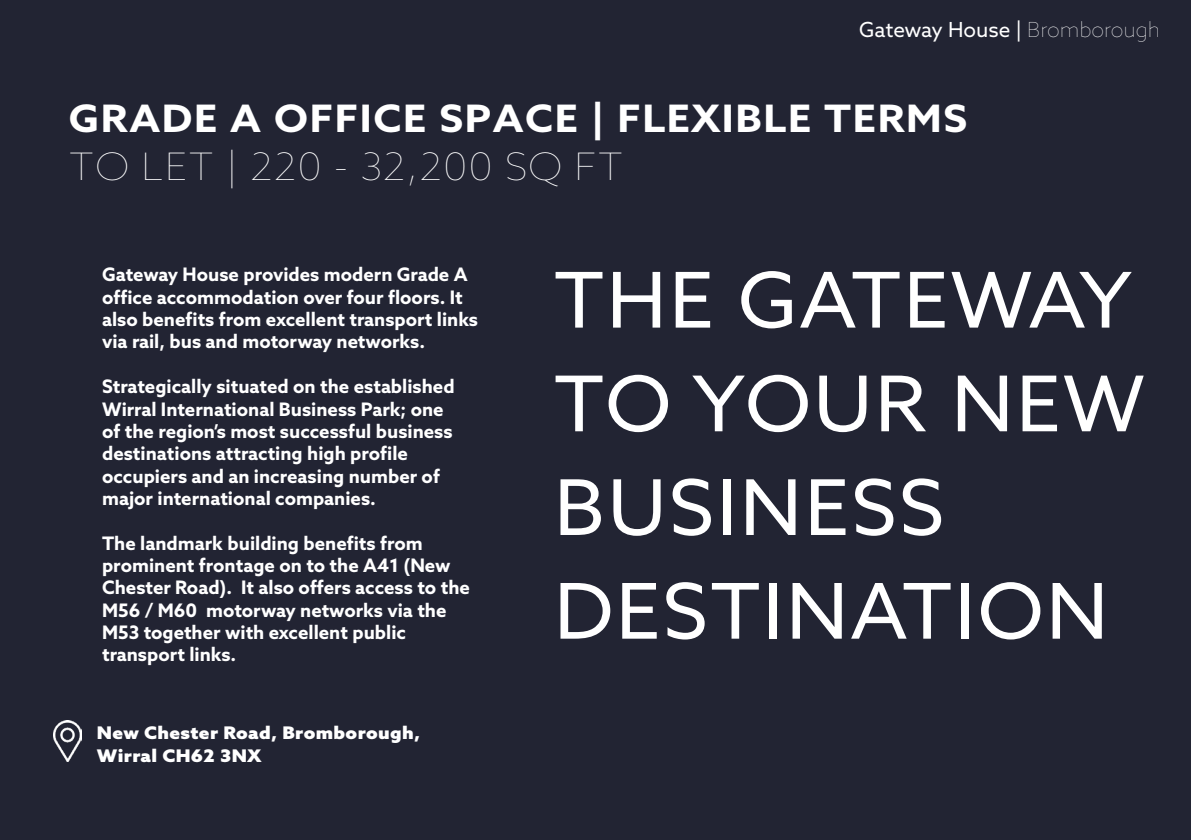
<style>
.page{position:relative;width:1191px;height:840px;background:#fff}
.page>*{position:absolute;margin:0;border:0;box-sizing:border-box;transform-origin:0 0}
.t1{font:76.8px/103.6px "Azo Sans";letter-spacing:.03em;color:#fff;scale:1.05 1}
.t2{font:700 37.8px "Azo Sans";letter-spacing:.04em;color:#fff;scale:1.09 1}
.t3{font:100 37.8px "Azo Sans";letter-spacing:.02em;color:#fff;scale:1.09 1}
.t4{font:20.8px "Azo Sans";color:#fff}
.t5{font:700 18.6px/22.4px "Azo Sans";color:#fff}
.t6{font:900 17.4px/23.4px "Azo Sans";letter-spacing:.02em;color:#fff;scale:1.09 1}
.s1{font-weight:100}
</style>
<div class="page">
<div style="left:0;top:0;width:1191px;height:839px;background:#222433"></div>
<img style="left:53px;top:720px;width:28px;height:40px">
<p class="t4" style="left:859px;top:16px;width:302px">Gateway House | <span class="s1">Bromborough</span></p>
<h2 class="t2" style="left:69px;top:94px;width:826px">GRADE A OFFICE SPACE | FLEXIBLE TERMS</h2>
<h2 class="t3" style="left:69px;top:141px;width:510px">TO LET | 220 - 32,200 SQ FT</h2>
<p class="t5" style="left:102px;top:263px;width:377px">Gateway House provides modern Grade A office accommodation over four floors. It also benefits from excellent transport links via rail, bus and motorway networks.</p>
<p class="t5" style="left:102px;top:375px;width:354px">Strategically situated on the established Wirral International Business Park; one of the region’s most successful business destinations attracting high profile occupiers and an increasing number of major international companies.</p>
<p class="t5" style="left:102px;top:531px;width:369px">The landmark building benefits from prominent frontage on to the A41 (New Chester Road). It also offers access to the M56 / M60 motorway networks via the M53 together with excellent public transport links.</p>
<p class="t6" style="left:97px;top:719px;width:298px">New Chester Road, Bromborough,<br>Wirral CH62 3NX</p>
<h1 class="t1" style="left:554px;top:247px;width:564px">THE GATEWAY<br>TO YOUR NEW<br>BUSINESS<br>DESTINATION</h1>
</div>
